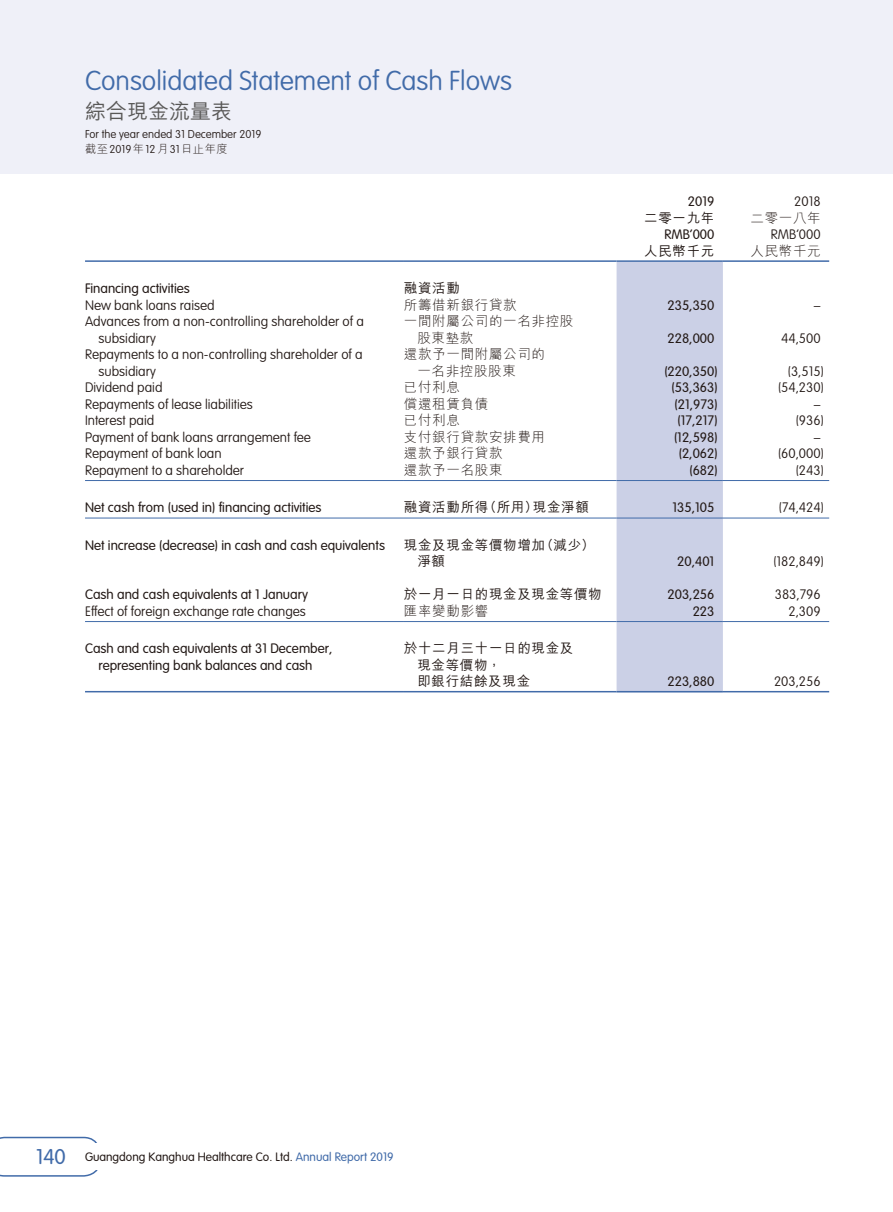
<style>
.page{position:relative;width:893px;height:1212px;background:#fff}
.page>*{position:absolute;margin:0;border:0;box-sizing:border-box;transform-origin:0 0}
.t1{font:100 27px "VAG Rounded Std";color:#416ba9}
.t2{font:500 21px "M Hei HK";color:#595857}
.t3{font:100 13.5px/16.5px "VAG Rounded Std";color:#231916}
.t4{font:300 13.5px/16.5px "VAG Rounded Std";color:#231916;text-align:center}
.t5{font:300 13.5px/16.5px "M Hei HK";letter-spacing:.05em;color:#231916}
.t6{font:500 13.5px/16.5px "M Hei HK";letter-spacing:.05em;color:#231916}
.t7{font:300 12px "VAG Rounded Std";color:#231916}
.t8{font:100 11.25px "VAG Rounded Std";color:#231916}
.t9{font:300 11.25px "M Hei HK";letter-spacing:.05em;color:#231916}
.s1{font-family:"VAG Rounded Std";font-weight:100}
.s2{font-size:21px;color:#416ba9}
.s3{color:#416ba9}
</style>
<div class="page">
<div style="left:0;top:0;width:893px;height:174px;background:#eff0f8"></div>
<svg style="left:0;top:1137px;width:98px;height:39px"></svg>
<div style="left:85px;top:1143px;width:386px;height:27px;background:#fff"></div>
<div style="left:617px;top:262px;width:106px;height:429px;background:#cbd0e6"></div>
<hr style="left:85px;top:260px;width:319px;height:2px;background:#416ba9">
<hr style="left:404px;top:260px;width:213px;height:2px;background:#416ba9">
<hr style="left:617px;top:260px;width:106px;height:2px;background:#416ba9">
<hr style="left:723px;top:260px;width:106px;height:2px;background:#416ba9">
<hr style="left:85px;top:480px;width:319px;height:1px;background:#416ba9">
<hr style="left:404px;top:480px;width:213px;height:1px;background:#416ba9">
<hr style="left:617px;top:480px;width:106px;height:1px;background:#416ba9">
<hr style="left:723px;top:480px;width:106px;height:1px;background:#416ba9">
<hr style="left:85px;top:518px;width:319px;height:1px;background:#416ba9">
<hr style="left:404px;top:518px;width:213px;height:1px;background:#416ba9">
<hr style="left:617px;top:518px;width:106px;height:1px;background:#416ba9">
<hr style="left:723px;top:518px;width:106px;height:1px;background:#416ba9">
<hr style="left:85px;top:621px;width:319px;height:1px;background:#416ba9">
<hr style="left:404px;top:621px;width:213px;height:1px;background:#416ba9">
<hr style="left:617px;top:621px;width:106px;height:1px;background:#416ba9">
<hr style="left:723px;top:621px;width:106px;height:1px;background:#416ba9">
<hr style="left:85px;top:691px;width:319px;height:1px;background:#416ba9">
<hr style="left:404px;top:691px;width:213px;height:1px;background:#416ba9">
<hr style="left:617px;top:691px;width:106px;height:1px;background:#416ba9">
<hr style="left:723px;top:691px;width:106px;height:1px;background:#416ba9">
<h1 class="t1" style="left:85px;top:66px;width:429px">Consolidated Statement of Cash Flows</h1>
<h2 class="t2" style="left:85px;top:96px;width:148px">綜合現金流量表</h2>
<p class="t8" style="left:85px;top:127px;width:178px">For the year ended 31 December 2019</p>
<p class="t9" style="left:85px;top:143px;width:144px">截至<span class="s1">2019</span>年<span class="s1">12</span>月<span class="s1">31</span>日止年度</p>
<p class="t4" style="left:688px;top:194px;width:28px">2019</p>
<p class="t3" style="left:794px;top:194px;width:28px">2018</p>
<p class="t6" style="left:644px;top:208px;width:72px">二零一九年</p>
<p class="t5" style="left:750px;top:209px;width:72px">二零一八年</p>
<p class="t4" style="left:664px;top:227px;width:51px">RMB’000</p>
<p class="t3" style="left:771px;top:227px;width:51px">RMB’000</p>
<p class="t6" style="left:644px;top:241px;width:72px">人民幣千元</p>
<p class="t5" style="left:750px;top:242px;width:72px">人民幣千元</p>
<p class="t4" style="left:85px;top:281px;width:106px">Financing activities</p>
<p class="t6" style="left:404px;top:279px;width:58px">融資活動</p>
<p class="t3" style="left:85px;top:297px;width:131px">New bank loans raised</p>
<p class="t5" style="left:404px;top:296px;width:114px">所籌借新銀行貸款</p>
<p class="t4" style="left:668px;top:297px;width:48px">235,350</p>
<p class="t3" style="left:814px;top:297px;width:8px">–</p>
<p class="t3" style="left:99px;top:314px;width:267px;text-indent:-13px">Advances from a non-controlling shareholder of a subsidiary</p>
<p class="t5" style="left:417px;top:313px;width:157px;text-indent:-13px">一間附屬公司的一名非控股股東墊款</p>
<p class="t4" style="left:668px;top:330px;width:48px">228,000</p>
<p class="t3" style="left:781px;top:330px;width:41px">44,500</p>
<p class="t3" style="left:99px;top:347px;width:266px;text-indent:-13px">Repayments to a non-controlling shareholder of a subsidiary</p>
<p class="t5" style="left:417px;top:346px;width:129px;text-indent:-13px">還款予一間附屬公司的一名非控股股東</p>
<p class="t4" style="left:664px;top:363px;width:55px">(220,350)</p>
<p class="t3" style="left:788px;top:363px;width:37px">(3,515)</p>
<p class="t3" style="left:85px;top:380px;width:79px">Dividend paid</p>
<p class="t5" style="left:404px;top:379px;width:58px">已付利息</p>
<p class="t4" style="left:672px;top:380px;width:48px">(53,363)</p>
<p class="t3" style="left:778px;top:380px;width:46px">(54,230)</p>
<p class="t3" style="left:85px;top:396px;width:169px">Repayments of lease liabilities</p>
<p class="t5" style="left:404px;top:395px;width:86px">償還租賃負債</p>
<p class="t4" style="left:674px;top:396px;width:45px">(21,973)</p>
<p class="t3" style="left:814px;top:396px;width:8px">–</p>
<p class="t3" style="left:85px;top:413px;width:71px">Interest paid</p>
<p class="t5" style="left:404px;top:412px;width:58px">已付利息</p>
<p class="t4" style="left:677px;top:413px;width:42px">(17,217)</p>
<p class="t3" style="left:796px;top:413px;width:29px">(936)</p>
<p class="t3" style="left:85px;top:429px;width:227px">Payment of bank loans arrangement fee</p>
<p class="t5" style="left:404px;top:428px;width:143px">支付銀行貸款安排費用</p>
<p class="t4" style="left:674px;top:429px;width:45px">(12,598)</p>
<p class="t3" style="left:814px;top:429px;width:8px">–</p>
<p class="t3" style="left:85px;top:446px;width:138px">Repayment of bank loan</p>
<p class="t5" style="left:404px;top:445px;width:100px">還款予銀行貸款</p>
<p class="t4" style="left:679px;top:446px;width:40px">(2,062)</p>
<p class="t3" style="left:778px;top:446px;width:46px">(60,000)</p>
<p class="t3" style="left:85px;top:462px;width:161px">Repayment to a shareholder</p>
<p class="t5" style="left:404px;top:461px;width:100px">還款予一名股東</p>
<p class="t4" style="left:689px;top:462px;width:30px">(682)</p>
<p class="t3" style="left:796px;top:462px;width:29px">(243)</p>
<p class="t4" style="left:85px;top:500px;width:238px">Net cash from (used in) financing activities</p>
<p class="t6" style="left:404px;top:498px;width:186px">融資活動所得（所用）現金淨額</p>
<p class="t4" style="left:673px;top:500px;width:43px">135,105</p>
<p class="t3" style="left:779px;top:500px;width:46px">(74,424)</p>
<p class="t4" style="left:85px;top:537px;width:301px">Net increase (decrease) in cash and cash equivalents</p>
<p class="t6" style="left:417px;top:535px;width:179px;text-indent:-13px">現金及現金等價物增加（減少）淨額</p>
<p class="t4" style="left:677px;top:554px;width:39px">20,401</p>
<p class="t3" style="left:774px;top:554px;width:51px">(182,849)</p>
<p class="t4" style="left:85px;top:587px;width:224px">Cash and cash equivalents at 1 January</p>
<p class="t6" style="left:404px;top:585px;width:199px">於一月一日的現金及現金等價物</p>
<p class="t4" style="left:668px;top:587px;width:48px">203,256</p>
<p class="t3" style="left:775px;top:587px;width:47px">383,796</p>
<p class="t3" style="left:85px;top:603px;width:222px">Effect of foreign exchange rate changes</p>
<p class="t5" style="left:404px;top:602px;width:86px">匯率變動影響</p>
<p class="t4" style="left:693px;top:603px;width:23px">223</p>
<p class="t3" style="left:788px;top:603px;width:34px">2,309</p>
<p class="t4" style="left:85px;top:641px;width:249px">Cash and cash equivalents at 31 December, representing bank balances and cash</p>
<p class="t6" style="left:417px;top:639px;width:157px;text-indent:-13px">於十二月三十一日的現金及現金等價物，<br>即銀行結餘及現金</p>
<p class="t4" style="left:668px;top:674px;width:48px">223,880</p>
<p class="t3" style="left:774px;top:674px;width:48px">203,256</p>
<p class="t7" style="left:36px;top:1149px;width:359px"><span class="s2">140</span> Guangdong Kanghua Healthcare Co. Ltd. <span class="s3">Annual Report 2019</span></p>
</div>
